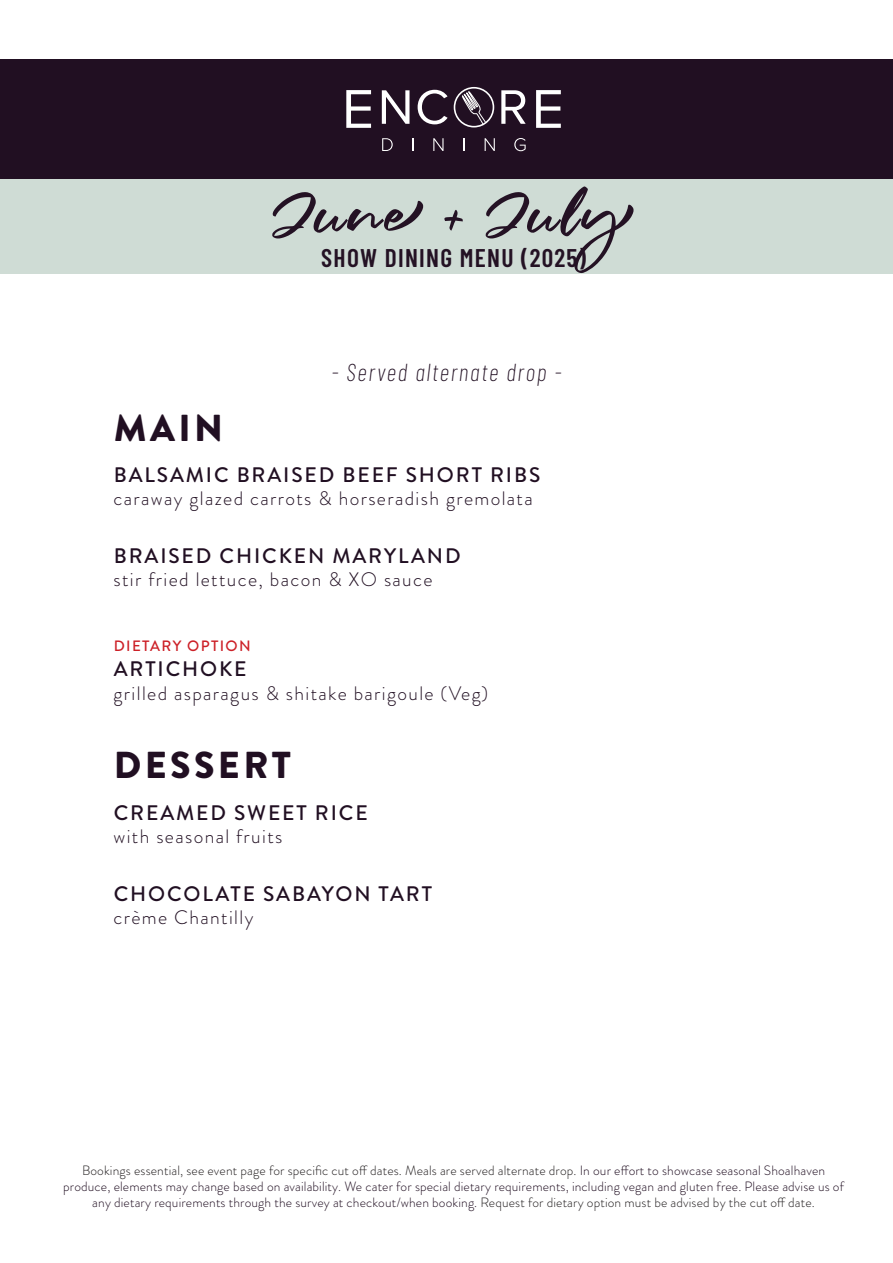
<style>
.page{position:relative;width:893px;height:1263px;background:#fff}
.page>*{position:absolute;margin:0;border:0;box-sizing:border-box;transform-origin:0 0}
.t1{font:58.5px "Fair Prosper";letter-spacing:.05em;color:#241224}
.t2{font:900 37.5px "Brandon Grotesque";letter-spacing:.09em;color:#210f22}
.t3{font:600 25.5px "Barlow Condensed";letter-spacing:.05em;color:#241224}
.t4{font:italic 200 24px "Barlow Condensed";letter-spacing:.07em;color:#210f22}
.t5{font:500 21px "Brandon Grotesque";letter-spacing:.09em;color:#210f22}
.t6{font:300 19.5px "Brandon Grotesque";letter-spacing:.07em;color:#210f22}
.t7{font:500 15px "Brandon Grotesque";letter-spacing:.09em;color:#cc2027}
.t8{font:300 13.5px/16.2px "Brandon Grotesque";letter-spacing:.01em;color:#210f22;text-align:center}
.s1{color:#231f20}
</style>
<div class="page">
<div style="left:0;top:59px;width:893px;height:120px;background:#210f22"></div>
<svg style="left:382px;top:90px;width:27px;height:34px"></svg>
<svg style="left:418px;top:90px;width:30px;height:34px"></svg>
<svg style="left:501px;top:90px;width:25px;height:34px"></svg>
<svg style="left:536px;top:90px;width:25px;height:38px"></svg>
<svg style="left:346px;top:90px;width:25px;height:38px"></svg>
<svg style="left:382px;top:138px;width:11px;height:13px"></svg>
<svg style="left:412px;top:138px;width:1px;height:13px"></svg>
<svg style="left:433px;top:138px;width:10px;height:13px"></svg>
<svg style="left:463px;top:138px;width:2px;height:13px"></svg>
<svg style="left:485px;top:138px;width:10px;height:13px"></svg>
<svg style="left:514px;top:138px;width:12px;height:13px"></svg>
<svg style="left:462px;top:91px;width:24px;height:34px"></svg>
<div style="left:454px;top:87px;width:40px;height:40px;border:2px solid #fff;border-radius:50%"></div>
<div style="left:0;top:179px;width:893px;height:95px;background:#cfdcd5"></div>
<p class="t1" style="left:272px;top:182px;width:365px">June + July</p>
<p class="t3" style="left:321px;top:240px;width:266px">SHOW DINING MENU (2025)</p>
<p class="t4" style="left:331px;top:355px;width:232px">- Served alternate drop -</p>
<p class="t2" style="left:114px;top:401px;width:111px">MAIN</p>
<p class="t5" style="left:114px;top:460px;width:428px">BALSAMIC BRAISED BEEF SHORT RIBS</p>
<p class="t6" style="left:114px;top:485px;width:421px">caraway glazed carrots &amp; horseradish gremolata</p>
<p class="t5" style="left:114px;top:541px;width:348px">BRAISED CHICKEN MARYLAND</p>
<p class="t6" style="left:114px;top:566px;width:320px">stir fried lettuce, bacon &amp; XO sauce</p>
<p class="t7" style="left:114px;top:636px;width:138px">DIETARY OPTION</p>
<p class="t5" style="left:114px;top:655px;width:134px">ARTICHOKE</p>
<p class="t6" style="left:114px;top:680px;width:376px">grilled asparagus &amp; shitake barigoule (Veg)</p>
<p class="t2" style="left:114px;top:739px;width:179px">DESSERT</p>
<p class="t5" style="left:114px;top:798px;width:255px">CREAMED SWEET RICE</p>
<p class="t6" style="left:114px;top:823px;width:170px">with seasonal fruits</p>
<p class="t5" style="left:114px;top:879px;width:320px">CHOCOLATE SABAYON TART</p>
<p class="t6" style="left:114px;top:904px;width:141px">crème Chantilly</p>
<p class="t8" style="left:63px;top:1162px;width:782px"><span class="s1">Bookings essential, see event page for specific cut off dates. Meals are served alternate drop.</span> In our effort to showcase seasonal Shoalhaven produce, elements may change based on availability. We cater for special dietary requirements, including vegan and gluten free. Please advise us of any dietary requirements through the survey at checkout/when booking. <span class="s1">Request for dietary option must be advised by the cut off date.</span></p>
</div>
